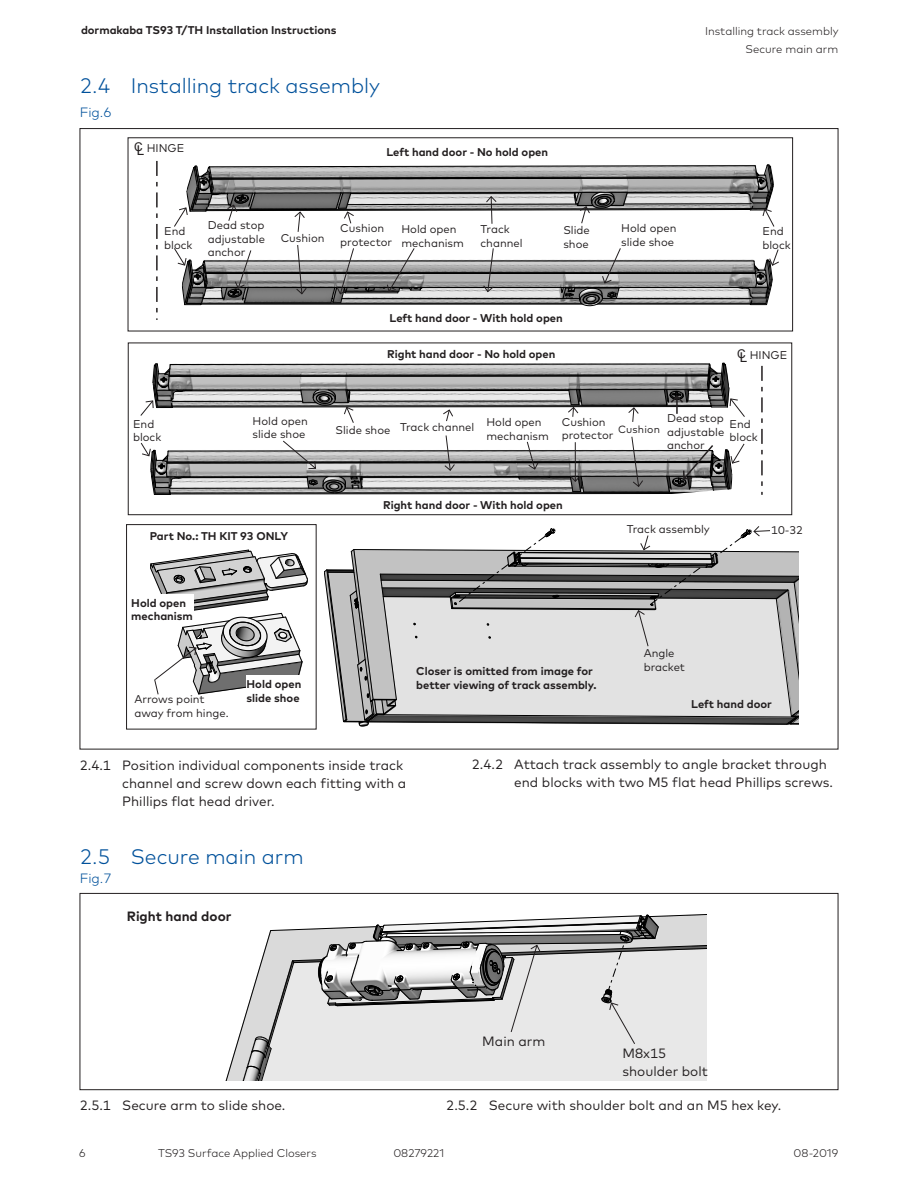
<style>
.page{position:relative;width:918px;height:1188px;background:#fff}
.page>*{position:absolute;margin:0;border:0;box-sizing:border-box;transform-origin:0 0}
.t1{font:300 21px "Mark Pro";color:#01519b}
.Body_Text_9pt_12pt_R{font:13.5px/18px "Mark Pro";color:#231f20}
.Body_Text_9pt_12pt_R-2{font:700 13.5px "Mark Pro";color:#231f20}
.t2{font:300 13.5px "Mark Pro";color:#01519b}
.TOC_Subheading_1{font:13.5px "Arial";color:#231f20}
.TOC_Subheading_1-2{font:12px "Arial";color:#231f20}
.Body_Text_7_5pt_9pt{font:11.25px/13.5px "Mark Pro";color:#231f20}
.Body_Text_7_5pt_9pt-2{font:700 11.25px/13.5px "Mark Pro";color:#231f20}
.t3{font:300 11.25px/18px "Mark Pro";color:#231f20;text-align:right}
.TOC_Subheading_1-3{font:10.5px "Mark Pro";letter-spacing:.015em;color:#231f20}
</style>
<div class="page">
<div style="left:80px;top:893px;width:758px;height:197px;border:1px solid #231f20"></div>
<div style="left:126px;top:524px;width:190px;height:205px;border:1px solid #231f20"></div>
<img style="left:146px;top:515px;width:587px;height:21px">
<img style="left:184px;top:128px;width:592px;height:10px">
<img style="left:252px;top:259px;width:523px;height:107px">
<hr style="left:335px;top:287px;width:421px;height:1px;background:#000">
<hr style="left:204px;top:261px;width:550px;height:1px;background:#000">
<hr style="left:602px;top:298px;width:149px;height:1px;background:#000">
<hr style="left:342px;top:298px;width:238px;height:1px;background:#000">
<hr style="left:599px;top:303px;width:152px;height:1px;background:#000">
<hr style="left:597px;top:304px;width:153px;height:1px;background:#000">
<hr style="left:248px;top:287px;width:87px;height:1px;background:#000">
<hr style="left:206px;top:273px;width:549px;height:1px;background:#000">
<hr style="left:206px;top:272px;width:549px;height:1px;background:#000">
<img style="left:150px;top:301px;width:582px;height:62px">
<div style="left:128px;top:343px;width:664px;height:172px;border:1px solid #231f20"></div>
<svg style="left:324px;top:525px;width:474px;height:202px"></svg>
<div style="left:771px;top:522px;width:38px;height:16px;background:#fff"></div>
<svg style="left:156px;top:161px;width:2px;height:159px"></svg>
<svg style="left:173px;top:248px;width:79px;height:57px"></svg>
<svg style="left:296px;top:245px;width:11px;height:50px"></svg>
<svg style="left:330px;top:248px;width:93px;height:55px"></svg>
<svg style="left:483px;top:248px;width:11px;height:45px"></svg>
<svg style="left:561px;top:248px;width:60px;height:58px"></svg>
<svg style="left:174px;top:164px;width:601px;height:68px"></svg>
<svg style="left:738px;top:249px;width:41px;height:56px"></svg>
<svg style="left:761px;top:366px;width:2px;height:129px"></svg>
<svg style="left:140px;top:363px;width:606px;height:60px"></svg>
<svg style="left:140px;top:435px;width:605px;height:60px"></svg>
<svg style="left:150px;top:550px;width:157px;height:145px"></svg>
<svg style="left:225px;top:914px;width:482px;height:167px"></svg>
<p class="Body_Text_7_5pt_9pt-2" style="left:81px;top:22px;width:257px">dormakaba TS93 T/TH Installation Instructions</p>
<p class="t1" style="left:80px;top:70px;width:302px">2.4 Installing track assembly</p>
<p class="t2" style="left:80px;top:102px;width:33px">Fig.6</p>
<p class="TOC_Subheading_1-2" style="left:134px;top:138px;width:10px">C</p>
<p class="Body_Text_7_5pt_9pt" style="left:147px;top:141px;width:39px">HINGE</p>
<p class="TOC_Subheading_1" style="left:137px;top:141px;width:9px">L</p>
<p class="Body_Text_7_5pt_9pt-2" style="left:386px;top:145px;width:163px">Left hand door - No hold open</p>
<p class="t3" style="left:705px;top:21px;width:135px">Installing track assembly<br>Secure main arm</p>
<p class="Body_Text_7_5pt_9pt" style="left:164px;top:224px;width:30px">End block</p>
<p class="Body_Text_7_5pt_9pt" style="left:208px;top:217px;width:59px;text-align:justify">Dead stop adjustable anchor</p>
<p class="Body_Text_7_5pt_9pt" style="left:340px;top:221px;width:53px">Cushion protector</p>
<p class="Body_Text_7_5pt_9pt" style="left:762px;top:224px;width:30px">End block</p>
<p class="Body_Text_7_5pt_9pt" style="left:621px;top:221px;width:57px">Hold open slide shoe</p>
<p class="Body_Text_7_5pt_9pt" style="left:281px;top:230px;width:45px">Cushion</p>
<p class="Body_Text_7_5pt_9pt" style="left:401px;top:222px;width:64px">Hold open mechanism</p>
<p class="Body_Text_7_5pt_9pt" style="left:481px;top:222px;width:44px">Track channel</p>
<p class="Body_Text_7_5pt_9pt" style="left:563px;top:222px;width:28px">Slide shoe</p>
<p class="Body_Text_7_5pt_9pt" style="left:133px;top:416px;width:23px">End</p>
<p class="Body_Text_7_5pt_9pt" style="left:133px;top:430px;width:30px">block</p>
<p class="Body_Text_7_5pt_9pt" style="left:253px;top:413px;width:57px">Hold open slide shoe</p>
<p class="Body_Text_7_5pt_9pt-2" style="left:390px;top:311px;width:175px">Left hand door - With hold open</p>
<p class="Body_Text_7_5pt_9pt-2" style="left:387px;top:347px;width:170px">Right hand door - No hold open</p>
<p class="TOC_Subheading_1-2" style="left:737px;top:345px;width:10px">C</p>
<p class="TOC_Subheading_1" style="left:740px;top:348px;width:9px">L</p>
<p class="Body_Text_7_5pt_9pt" style="left:750px;top:348px;width:39px">HINGE</p>
<p class="Body_Text_7_5pt_9pt" style="left:336px;top:423px;width:56px">Slide shoe</p>
<p class="Body_Text_7_5pt_9pt" style="left:400px;top:419px;width:76px">Track channel</p>
<p class="Body_Text_7_5pt_9pt" style="left:667px;top:411px;width:59px;text-align:justify">Dead stop adjustable anchor</p>
<p class="Body_Text_7_5pt_9pt" style="left:486px;top:414px;width:64px">Hold open mechanism</p>
<p class="Body_Text_7_5pt_9pt" style="left:562px;top:414px;width:53px">Cushion protector</p>
<p class="Body_Text_7_5pt_9pt" style="left:730px;top:416px;width:30px">End block</p>
<p class="TOC_Subheading_1-3" style="left:618px;top:421px;width:43px">Cushion</p>
<p class="Body_Text_7_5pt_9pt-2" style="left:383px;top:497px;width:181px">Right hand door - With hold open</p>
<p class="Body_Text_7_5pt_9pt-2" style="left:150px;top:528px;width:140px">Part No.: TH KIT 93 ONLY</p>
<p class="Body_Text_7_5pt_9pt-2" style="left:131px;top:595px;width:63px">Hold open mechanism</p>
<p class="Body_Text_7_5pt_9pt" style="left:134px;top:692px;width:96px">Arrows point away from hinge.</p>
<p class="Body_Text_7_5pt_9pt-2" style="left:247px;top:677px;width:56px">Hold open slide shoe</p>
<p class="Body_Text_7_5pt_9pt" style="left:627px;top:521px;width:85px">Track assembly</p>
<p class="Body_Text_7_5pt_9pt" style="left:771px;top:523px;width:33px">10-32</p>
<p class="Body_Text_7_5pt_9pt-2" style="left:416px;top:664px;width:182px">Closer is omitted from image for better viewing of track assembly.</p>
<p class="Body_Text_7_5pt_9pt" style="left:644px;top:646px;width:43px">Angle bracket</p>
<p class="Body_Text_7_5pt_9pt-2" style="left:691px;top:697px;width:82px">Left hand door</p>
<p class="Body_Text_9pt_12pt_R" style="left:122px;top:755px;width:286px;text-indent:-43px">2.4.1 Position individual components inside track channel and screw down each fitting with a<br>Phillips flat head driver.</p>
<p class="Body_Text_9pt_12pt_R" style="left:514px;top:754px;width:320px;text-indent:-43px">2.4.2 Attach track assembly to angle bracket through end blocks with two M5 flat head Phillips screws.</p>
<p class="t1" style="left:80px;top:840px;width:225px">2.5 Secure main arm</p>
<p class="t2" style="left:80px;top:868px;width:33px">Fig.7</p>
<p class="Body_Text_9pt_12pt_R-2" style="left:127px;top:906px;width:106px">Right hand door</p>
<p class="Body_Text_9pt_12pt_R" style="left:482px;top:1031px;width:65px">Main arm</p>
<p class="Body_Text_9pt_12pt_R" style="left:623px;top:1043px;width:87px">M8x15 shoulder bolt</p>
<p class="Body_Text_9pt_12pt_R" style="left:80px;top:1095px;width:207px">2.5.1 Secure arm to slide shoe.</p>
<p class="Body_Text_9pt_12pt_R" style="left:446px;top:1095px;width:336px">2.5.2 Secure with shoulder bolt and an M5 hex key.</p>
<p class="t3" style="left:79px;top:1144px;width:8px">6</p>
<p class="t3" style="left:158px;top:1143px;width:160px">TS93 Surface Applied Closers</p>
<p class="t3" style="left:393px;top:1143px;width:52px">08279221</p>
<p class="t3" style="left:794px;top:1143px;width:46px">08-2019</p>
</div>
